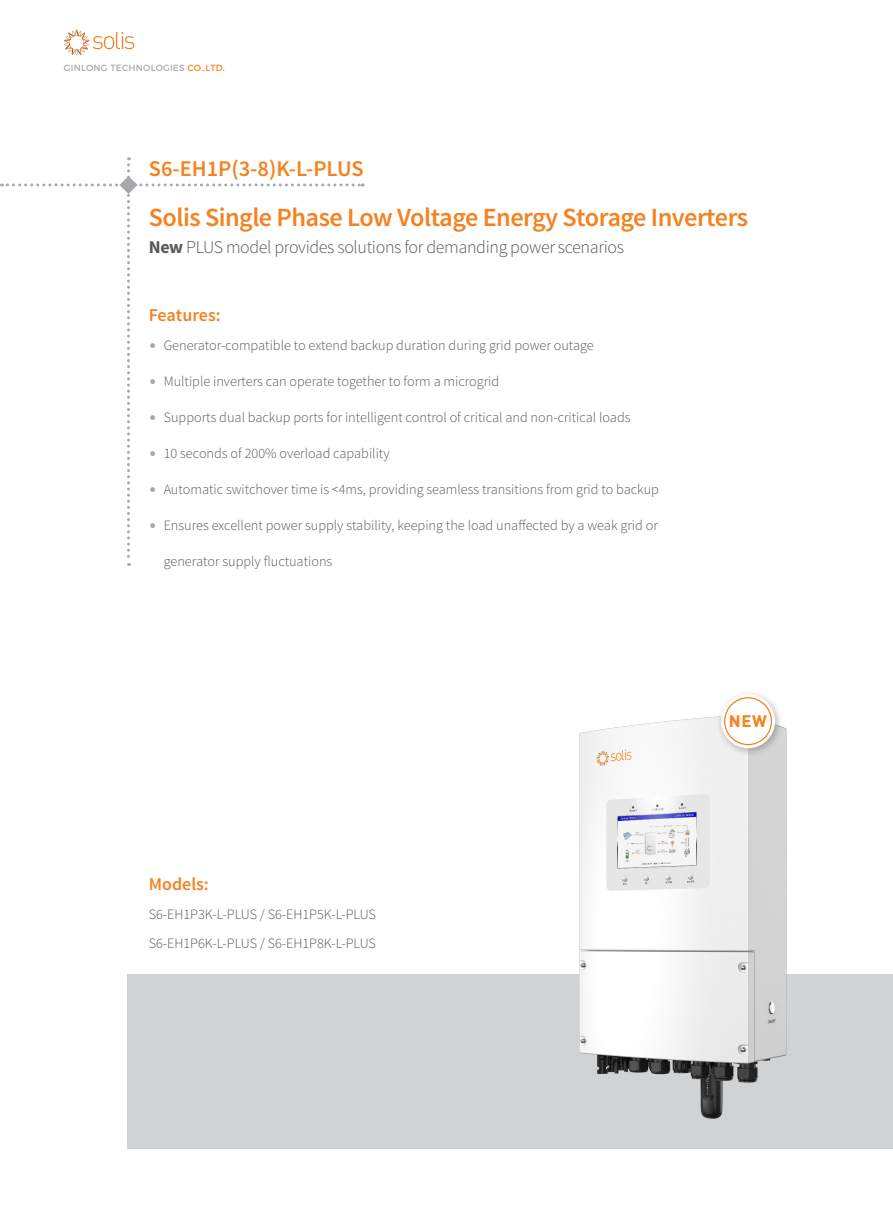
<style>
.page{position:relative;width:893px;height:1212px;background:#fff}
.page>*{position:absolute;margin:0;border:0;box-sizing:border-box;transform-origin:0 0}
.t1{font:600 26.25px "Source Sans Pro";letter-spacing:-.02em;color:#f58220}
.t2{font:600 22.5px "Source Sans Pro";color:#f58220}
.t3{font:300 18px "Source Sans Pro";letter-spacing:-.02em;color:#57585a}
.t4{font:600 18px "Source Sans Pro";color:#f58220}
.t5{font:700 16.5px "DIN Pro";color:#f58220}
.t6{font:300 14.25px/29.5px "Source Sans Pro";color:#57585a}
.t7{font:9px "Montserrat";letter-spacing:.025em;color:#a8a9ad}
.s1{color:#f58220}
.s2{font-weight:700}
.s3{color:#a8a9ad}
</style>
<div class="page">
<div style="left:128px;top:974px;width:765px;height:174px;background:#d1d2d4"></div>
<svg style="left:64px;top:30px;width:70px;height:25px"></svg>
<img style="left:579px;top:716px;width:208px;height:402px">
<div style="left:716px;top:690px;width:67px;height:66px;background:#231f20;opacity:.3"></div>
<svg style="left:721px;top:694px;width:54px;height:54px"></svg>
<div style="left:725px;top:698px;width:46px;height:46px;background:#fff;border-radius:50%"></div>
<div style="left:724px;top:697px;width:48px;height:48px;border:1px solid #f58220;border-radius:50%"></div>
<svg style="left:1px;top:157px;width:362px;height:409px"></svg>
<p class="t7" style="left:64px;top:63px;width:163px">GINLONG TECHNOLOGIES <span class="s1">CO.,LTD.</span></p>
<h2 class="t2" style="left:149px;top:154px;width:216px">S6-EH1P(3-8)K-L-PLUS</h2>
<h1 class="t1" style="left:149px;top:201px;width:601px">Solis Single Phase Low Voltage Energy Storage Inverters</h1>
<p class="t3" style="left:149px;top:236px;width:477px"><span class="s2">New</span> PLUS model provides solutions for demanding power scenarios</p>
<p class="t4" style="left:149px;top:304px;width:73px">Features:</p>
<p class="t6" style="left:149px;top:330px;width:446px"><span class="s3">•</span> Generator-compatible to extend backup duration during grid power outage</p>
<p class="t6" style="left:149px;top:366px;width:352px"><span class="s3">•</span> Multiple inverters can operate together to form a microgrid</p>
<p class="t6" style="left:149px;top:402px;width:483px"><span class="s3">•</span> Supports dual backup ports for intelligent control of critical and non-critical loads</p>
<p class="t6" style="left:149px;top:438px;width:242px"><span class="s3">•</span> 10 seconds of 200% overload capability</p>
<p class="t6" style="left:149px;top:474px;width:512px"><span class="s3">•</span> Automatic switchover time is &lt;4ms, providing seamless transitions from grid to backup</p>
<p class="t6" style="left:149px;top:510px;width:511px"><span class="s3">•</span> Ensures excellent power supply stability, keeping the load unaffected by a weak grid or</p>
<p class="t6" style="left:164px;top:546px;width:170px">generator supply fluctuations</p>
<p class="t4" style="left:149px;top:873px;width:62px">Models:</p>
<p class="t6" style="left:149px;top:899px;width:229px">S6-EH1P3K-L-PLUS / S6-EH1P5K-L-PLUS<br>S6-EH1P6K-L-PLUS / S6-EH1P8K-L-PLUS</p>
<p class="t5" style="left:729px;top:710px;width:39px">NEW</p>
</div>
